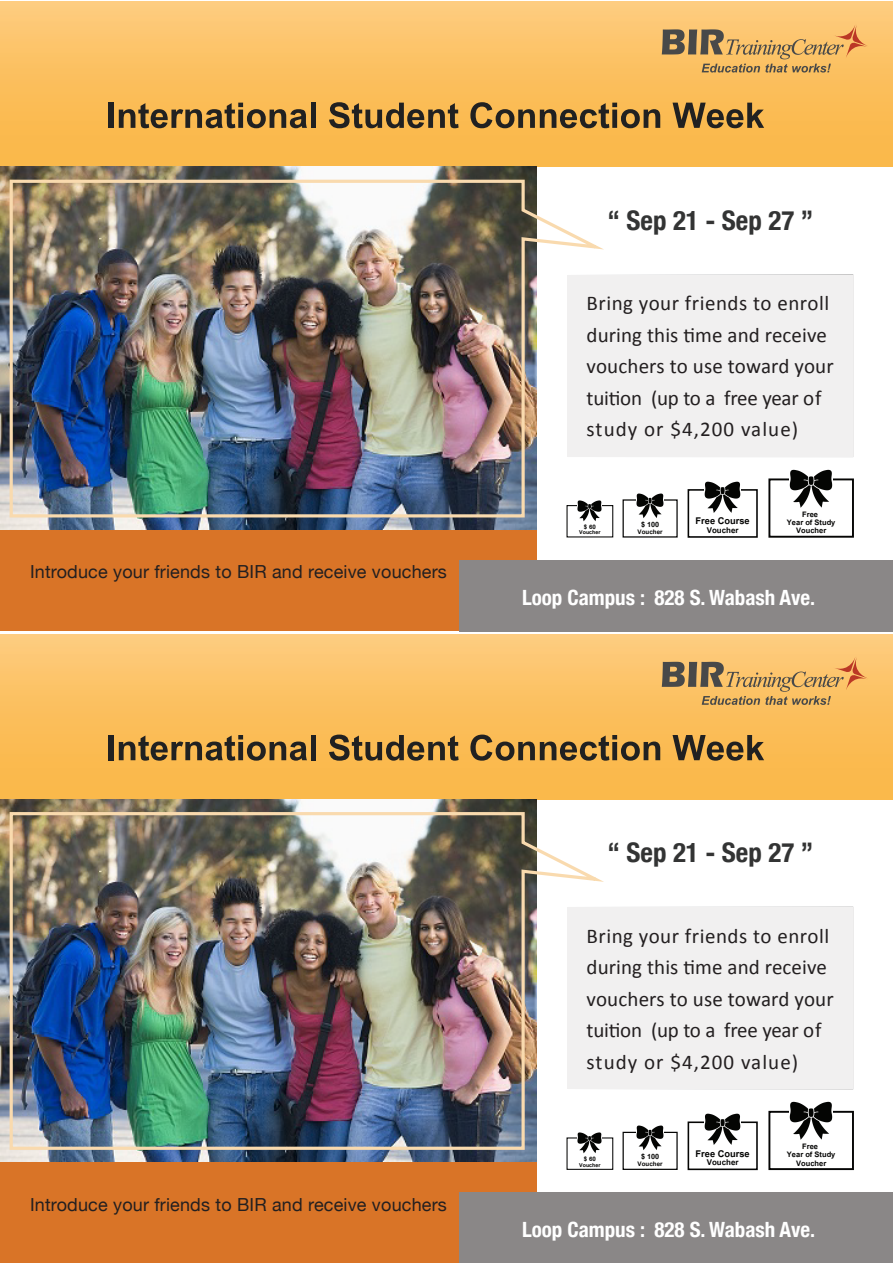
<style>
.page{position:relative;width:893px;height:1263px;background:#fff}
.page>*{position:absolute;margin:0;border:0;box-sizing:border-box;transform-origin:0 0}
.t1{font:700 54px "Browallia New";color:#212121}
.t2{font:700 condensed 27px "Helvetica Neue";color:#333434}
.t3{font:21px/31.5px "Calibri";letter-spacing:.01em;color:#231f20}
.t4{font:700 condensed 21px "Helvetica Neue";color:#fff}
.t5{font:18px "Helvetica Neue";letter-spacing:.01em;color:#231f20}
.t6{font:700 12.9px "Utsaah";color:#050504}
.t7{font:700 11.1px "Utsaah";color:#050504}
.t8{font:700 10.5px/8.2px "Utsaah";color:#050504;text-align:center}
.t9{font:700 10.2px "Utsaah";color:#050504}
.t10{font:700 8.7px "Utsaah";color:#050504}
.t11{font:700 8.55px "Utsaah";color:#050504}
.t12{font:700 7.35px "Utsaah";color:#050504}
</style>
<div class="page">
<div style="left:566px;top:274px;width:287px;height:183px;background:#f1f0f0"></div>
<div style="left:0;top:507px;width:536px;height:124px;background:#d97427"></div>
<div style="left:0;top:2px;width:893px;height:165px;background:linear-gradient(to bottom,#fdca7b,#fab543)"></div>
<svg style="left:662px;top:24px;width:206px;height:49px;background:#d7a962"></svg>
<img style="left:0;top:167px;width:536px;height:362px">
<div style="left:459px;top:560px;width:434px;height:71px;background:#8a8787"></div>
<img style="left:8px;top:178px;width:605px;height:341px">
<img style="left:578px;top:500px;width:23px;height:21px">
<img style="left:636px;top:493px;width:28px;height:25px">
<div style="left:688px;top:489px;width:70px;height:49px;border:2px solid #050504"></div>
<img style="left:705px;top:482px;width:35px;height:31px">
<div style="left:768px;top:478px;width:86px;height:60px;border:2px solid #050504"></div>
<img style="left:789px;top:469px;width:43px;height:39px">
<div style="left:566px;top:906px;width:287px;height:183px;background:#f1f0f0"></div>
<div style="left:0;top:1140px;width:536px;height:123px;background:#d97427"></div>
<div style="left:0;top:634px;width:893px;height:165px;background:linear-gradient(to bottom,#fdca7b,#fab543)"></div>
<svg style="left:662px;top:656px;width:206px;height:49px;background:#d7a962"></svg>
<img style="left:0;top:799px;width:536px;height:363px">
<div style="left:459px;top:1192px;width:434px;height:71px;background:#8a8787"></div>
<img style="left:8px;top:810px;width:605px;height:341px">
<div style="left:566px;top:1137px;width:47px;height:33px;border:1px solid #050504"></div>
<img style="left:578px;top:1132px;width:23px;height:22px">
<div style="left:623px;top:1132px;width:55px;height:38px;border:1px solid #050504"></div>
<img style="left:636px;top:1126px;width:28px;height:24px">
<div style="left:688px;top:1121px;width:70px;height:49px;border:2px solid #050504"></div>
<img style="left:705px;top:1114px;width:35px;height:31px">
<div style="left:768px;top:1111px;width:86px;height:59px;border:2px solid #050504"></div>
<img style="left:789px;top:1102px;width:43px;height:38px">
<h1 class="t1" style="left:106px;top:81px;width:659px">International Student Connection Week</h1>
<p class="t2" style="left:608px;top:204px;width:207px">“ Sep 21 - Sep 27 ”</p>
<p class="t3" style="left:586px;top:287px;width:249px">Bring your friends to enroll during this time and receive vouchers to use toward your tuition (up to a free year of study or $4,200 value)</p>
<p class="t5" style="left:30px;top:561px;width:418px">Introduce your friends to BIR and receive vouchers</p>
<p class="t11" style="left:584px;top:522px;width:14px">$ 60</p>
<p class="t12" style="left:579px;top:529px;width:23px">Voucher</p>
<p class="t9" style="left:641px;top:519px;width:20px">$ 100</p>
<p class="t10" style="left:638px;top:527px;width:26px">Voucher</p>
<p class="t6" style="left:696px;top:515px;width:56px">Free Course</p>
<p class="t7" style="left:707px;top:525px;width:33px">Voucher</p>
<p class="t8" style="left:787px;top:511px;width:50px">Free<br>Year of Study<br>Voucher</p>
<p class="t4" style="left:522px;top:584px;width:295px">Loop Campus : 828 S. Wabash Ave.</p>
<h1 class="t1" style="left:106px;top:713px;width:659px">International Student Connection Week</h1>
<p class="t2" style="left:608px;top:836px;width:207px">“ Sep 21 - Sep 27 ”</p>
<p class="t3" style="left:586px;top:920px;width:249px">Bring your friends to enroll during this time and receive vouchers to use toward your tuition (up to a free year of study or $4,200 value)</p>
<p class="t5" style="left:30px;top:1193px;width:418px">Introduce your friends to BIR and receive vouchers</p>
<p class="t11" style="left:584px;top:1154px;width:14px">$ 60</p>
<p class="t12" style="left:579px;top:1161px;width:23px">Voucher</p>
<p class="t9" style="left:641px;top:1152px;width:20px">$ 100</p>
<p class="t10" style="left:638px;top:1160px;width:26px">Voucher</p>
<p class="t6" style="left:696px;top:1147px;width:56px">Free Course</p>
<p class="t7" style="left:707px;top:1157px;width:33px">Voucher</p>
<p class="t8" style="left:787px;top:1143px;width:50px">Free<br>Year of Study<br>Voucher</p>
<p class="t4" style="left:522px;top:1217px;width:295px">Loop Campus : 828 S. Wabash Ave.</p>
</div>
